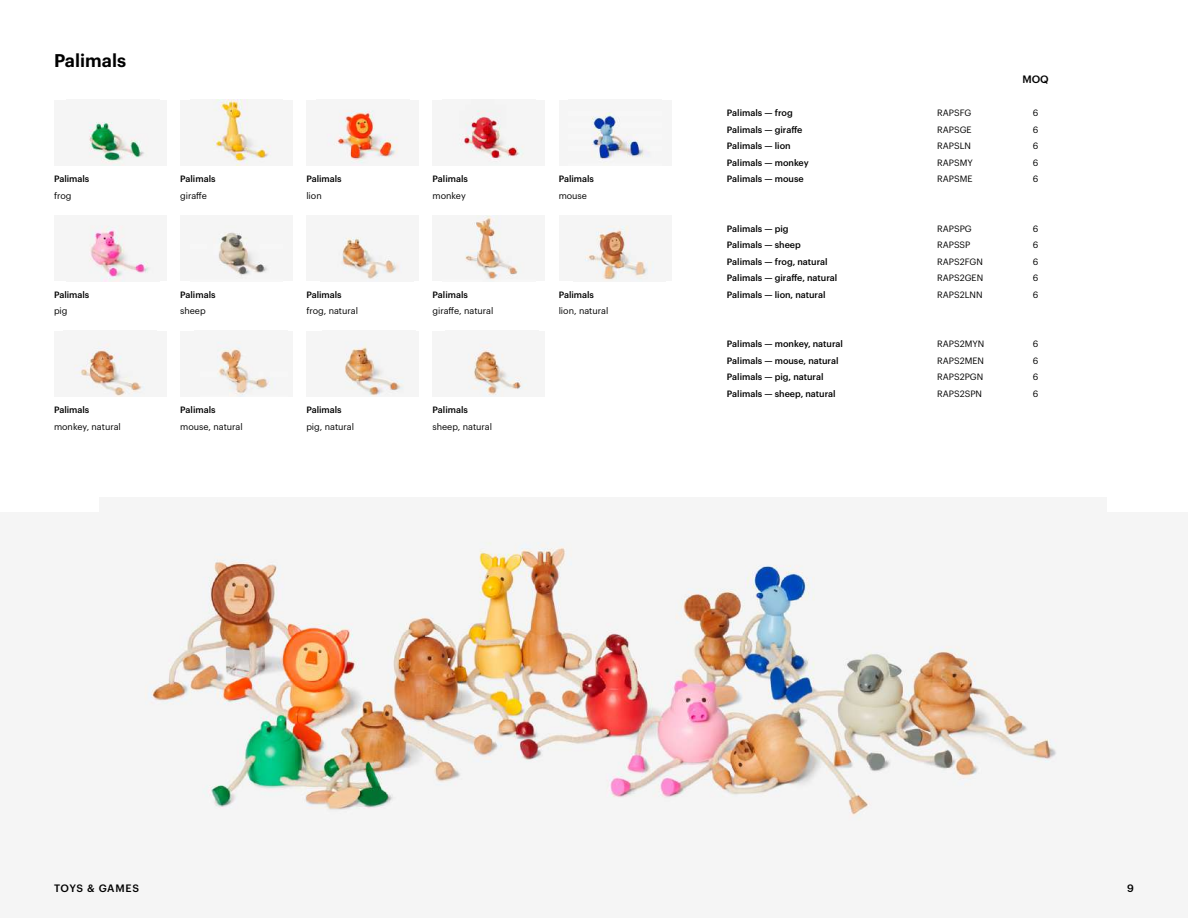
<style>
.page{position:relative;width:1188px;height:918px;background:#fff}
.page>*{position:absolute;margin:0;border:0;box-sizing:border-box;transform-origin:0 0}
.t1{font:600 18px "Graphik";color:#000}
.t2{font:500 10.5px "Graphik";letter-spacing:.045em;color:#000}
.t3{font:500 9px "Graphik";color:#000}
.t4{font:9px/16.5px "Graphik";color:#000;text-align:justify}
.s1{color:#fff}
</style>
<div class="page">
<div style="left:0;top:512px;width:1188px;height:406px;background:#f5f5f5"></div>
<img style="left:152px;top:543px;width:904px;height:272px">
<div style="left:54px;top:100px;width:113px;height:66px;background:#f5f5f5"></div>
<img style="left:89px;top:122px;width:55px;height:44px">
<div style="left:54px;top:215px;width:113px;height:66px;background:#f5f5f5"></div>
<img style="left:89px;top:226px;width:59px;height:55px">
<div style="left:180px;top:100px;width:113px;height:66px;background:#f5f5f5"></div>
<img style="left:213px;top:100px;width:56px;height:66px">
<div style="left:180px;top:215px;width:113px;height:66px;background:#f5f5f5"></div>
<img style="left:219px;top:232px;width:48px;height:44px">
<div style="left:306px;top:215px;width:113px;height:66px;background:#f5f5f5"></div>
<img style="left:342px;top:238px;width:56px;height:41px">
<div style="left:433px;top:215px;width:112px;height:66px;background:#f5f5f5"></div>
<img style="left:465px;top:216px;width:53px;height:64px">
<div style="left:54px;top:331px;width:113px;height:66px;background:#f5f5f5"></div>
<img style="left:79px;top:345px;width:65px;height:52px">
<div style="left:559px;top:215px;width:112px;height:66px;background:#f5f5f5"></div>
<img style="left:585px;top:226px;width:66px;height:54px">
<div style="left:306px;top:331px;width:113px;height:66px;background:#f5f5f5"></div>
<img style="left:345px;top:345px;width:58px;height:51px">
<div style="left:433px;top:331px;width:112px;height:66px;background:#f5f5f5"></div>
<img style="left:473px;top:350px;width:49px;height:45px">
<div style="left:306px;top:100px;width:113px;height:66px;background:#f5f5f5"></div>
<img style="left:337px;top:110px;width:61px;height:53px">
<div style="left:433px;top:100px;width:112px;height:66px;background:#f5f5f5"></div>
<img style="left:462px;top:110px;width:60px;height:49px">
<div style="left:559px;top:100px;width:112px;height:66px;background:#f5f5f5"></div>
<img style="left:591px;top:112px;width:53px;height:47px">
<div style="left:180px;top:331px;width:113px;height:66px;background:#f5f5f5"></div>
<img style="left:218px;top:349px;width:51px;height:46px">
<h1 class="t1" style="left:54px;top:46px;width:74px">Palimals</h1>
<p class="t3" style="left:727px;top:106px;width:67px">Palimals — frog</p>
<p class="t3" style="left:727px;top:123px;width:77px">Palimals — giraffe</p>
<p class="t3" style="left:727px;top:139px;width:65px">Palimals — lion</p>
<p class="t3" style="left:727px;top:156px;width:83px">Palimals — monkey</p>
<p class="t4" style="left:937px;top:104px;width:37px;text-align:left">RAPSFG<br>RAPSGE<br>RAPSLN<br>RAPSMY</p>
<p class="t2" style="left:1022px;top:71px;width:28px">MOQ</p>
<p class="t4" style="left:1033px;top:104px;width:7px">6<br>6<br>6<br>6</p>
<p class="t3" style="left:54px;top:172px;width:37px">Palimals</p>
<p class="t4" style="left:54px;top:186px;width:19px">frog</p>
<p class="t3" style="left:180px;top:172px;width:37px">Palimals</p>
<p class="t4" style="left:180px;top:186px;width:28px">giraffe</p>
<p class="t3" style="left:306px;top:172px;width:37px">Palimals</p>
<p class="t4" style="left:306px;top:186px;width:17px">lion</p>
<p class="t3" style="left:433px;top:172px;width:37px">Palimals</p>
<p class="t4" style="left:433px;top:186px;width:35px">monkey</p>
<p class="t3" style="left:559px;top:172px;width:37px">Palimals</p>
<p class="t4" style="left:559px;top:186px;width:30px">mouse</p>
<p class="t3" style="left:727px;top:172px;width:78px">Palimals — mouse</p>
<p class="t4" style="left:937px;top:170px;width:37px">RAPSME</p>
<p class="t4" style="left:1033px;top:170px;width:7px">6</p>
<p class="t3" style="left:54px;top:288px;width:37px">Palimals</p>
<p class="t4" style="left:54px;top:302px;width:15px">pig</p>
<p class="t3" style="left:180px;top:288px;width:37px">Palimals</p>
<p class="t4" style="left:180px;top:302px;width:27px">sheep</p>
<p class="t3" style="left:306px;top:288px;width:37px">Palimals</p>
<p class="t4" style="left:306px;top:302px;width:53px">frog, natural</p>
<p class="t3" style="left:433px;top:288px;width:37px">Palimals</p>
<p class="t4" style="left:433px;top:302px;width:62px">giraffe, natural</p>
<p class="t3" style="left:559px;top:288px;width:37px">Palimals</p>
<p class="t4" style="left:559px;top:302px;width:51px">lion, natural</p>
<p class="t3" style="left:727px;top:222px;width:63px">Palimals — pig</p>
<p class="t3" style="left:727px;top:238px;width:75px">Palimals — sheep</p>
<p class="t3" style="left:727px;top:255px;width:102px">Palimals — frog, natural</p>
<p class="t3" style="left:727px;top:271px;width:112px">Palimals — giraffe, natural</p>
<p class="t3" style="left:727px;top:288px;width:100px">Palimals — lion, natural</p>
<p class="t4" style="left:937px;top:219px;width:48px;text-align:left">RAPSPG<br>RAPSSP<br>RAPS2FGN<br>RAPS2GEN<br>RAPS2LNN</p>
<p class="t4" style="left:1033px;top:219px;width:7px">6<br>6<br>6<br>6<br>6</p>
<p class="t3" style="left:727px;top:337px;width:118px">Palimals — monkey, natural</p>
<p class="t4" style="left:937px;top:335px;width:49px">RAPS2MYN</p>
<p class="t4" style="left:1033px;top:335px;width:7px">6</p>
<p class="t3" style="left:727px;top:354px;width:113px">Palimals — mouse, natural</p>
<p class="t3" style="left:727px;top:370px;width:98px">Palimals — pig, natural</p>
<p class="t3" style="left:727px;top:387px;width:110px">Palimals — sheep, natural</p>
<p class="t4" style="left:937px;top:351px;width:48px">RAPS2MEN RAPS2PGN RAPS2SPN</p>
<p class="t4" style="left:1033px;top:351px;width:7px">6<br>6<br>6</p>
<p class="t3" style="left:54px;top:403px;width:37px">Palimals</p>
<p class="t4" style="left:54px;top:417px;width:68px">monkey, natural</p>
<p class="t3" style="left:180px;top:403px;width:37px">Palimals</p>
<p class="t4" style="left:180px;top:417px;width:64px">mouse, natural</p>
<p class="t3" style="left:306px;top:403px;width:37px">Palimals</p>
<p class="t4" style="left:306px;top:417px;width:49px">pig, natural</p>
<p class="t3" style="left:433px;top:403px;width:37px">Palimals</p>
<p class="t4" style="left:433px;top:417px;width:61px">sheep, natural</p>
<p class="t2" style="left:54px;top:880px;width:87px">TOYS &amp; GAMES</p>
<p class="t2" style="left:1127px;top:880px;width:8px">9<span class="s1">8</span></p>
</div>
